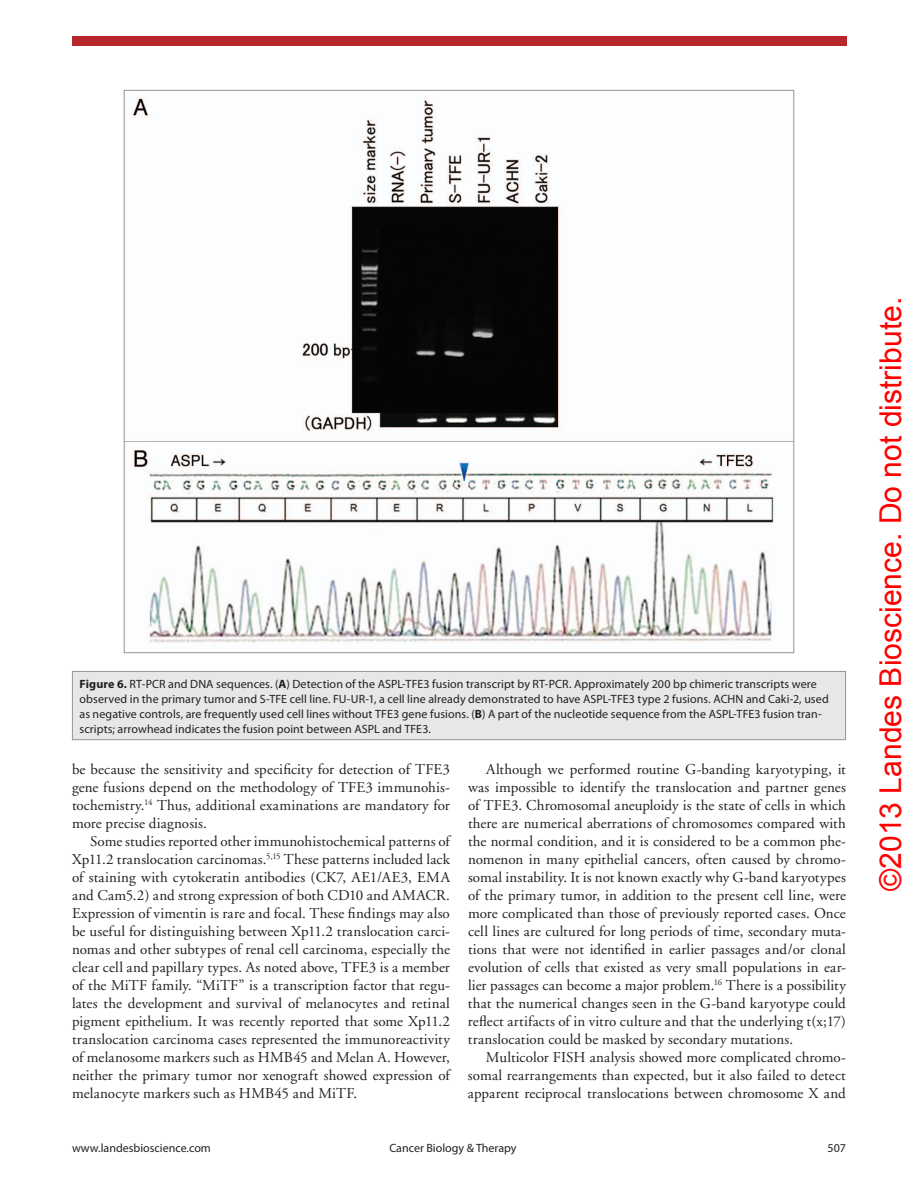
<style>
.page{position:relative;width:918px;height:1188px;background:#fff}
.page>*{position:absolute;margin:0;border:0;box-sizing:border-box;transform-origin:0 0}
.t1{font:30.15px "Arial";color:#f00}
.t2{font:15px/18px "Adobe Garamond";letter-spacing:.005em;color:#231f20;text-align:justify}
.t3{font:12px/15px "Myriad Pro";letter-spacing:.005em;color:#231f20}
.s1{font-weight:700}
</style>
<div class="page">
<div style="left:72px;top:36px;width:774px;height:10px;background:#b7262b"></div>
<img style="left:126px;top:98px;width:666px;height:545px">
<div style="left:72px;top:671px;width:774px;height:69px;background:#e6e7e9"></div>
<div style="left:72px;top:671px;width:774px;height:69px;border:1px solid #939598"></div>
<p class="t3" style="left:79px;top:676px;width:751px"><span class="s1">Figure 6.</span> RT-PCR and DNA sequences. (<span class="s1">A</span>) Detection of the ASPL-TFE3 fusion transcript by RT-PCR. Approximately 200 bp chimeric transcripts were observed in the primary tumor and S-TFE cell line. FU-UR-1, a cell line already demonstrated to have ASPL-TFE3 type 2 fusions. ACHN and Caki-2, used as negative controls, are frequently used cell lines without TFE3 gene fusions. (<span class="s1">B</span>) A part of the nucleotide sequence from the ASPL-TFE3 fusion tran&shy;scripts; arrowhead indicates the fusion point between ASPL and TFE3.</p>
<p class="t2" style="left:72px;top:761px;width:379px">be because the sensitivity and specificity for detection of TFE3 gene fusions depend on the methodology of TFE3 immunohis&shy;tochemistry.<sup>14</sup> Thus, additional examinations are mandatory for more precise diagnosis.</p>
<p class="t2" style="left:72px;top:833px;width:380px;text-indent:18px">Some studies reported other immunohistochemical patterns of Xp11.2 translocation carcinomas.<sup>5,15</sup> These patterns included lack of staining with cytokeratin antibodies (CK7, AE1/AE3, EMA and Cam5.2) and strong expression of both CD10 and AMACR.<br>Expression of vimentin is rare and focal. These findings may also be useful for distinguishing between Xp11.2 translocation carci&shy;nomas and other subtypes of renal cell carcinoma, especially the clear cell and papillary types. As noted above, TFE3 is a member of the MiTF family. “MiTF” is a transcription factor that regu&shy;lates the development and survival of melanocytes and retinal pigment epithelium. It was recently reported that some Xp11.2 translocation carcinoma cases represented the immunoreactivity of melanosome markers such as HMB45 and Melan A. However, neither the primary tumor nor xenograft showed expression of melanocyte markers such as HMB45 and MiTF.</p>
<p class="t2" style="left:468px;top:761px;width:379px;text-indent:18px">Although we performed routine G-banding karyotyping, it was impossible to identify the translocation and partner genes of TFE3. Chromosomal aneuploidy is the state of cells in which there are numerical aberrations of chromosomes compared with the normal condition, and it is considered to be a common phe&shy;nomenon in many epithelial cancers, often caused by chromo&shy;somal instability. It is not known exactly why G-band karyotypes of the primary tumor, in addition to the present cell line, were more complicated than those of previously reported cases. Once cell lines are cultured for long periods of time, secondary muta&shy;tions that were not identified in earlier passages and/or clonal evolution of cells that existed as very small populations in ear&shy;lier passages can become a major problem.<sup>16</sup> There is a possibility that the numerical changes seen in the G-band karyotype could reflect artifacts of in vitro culture and that the underlying t(x;17) translocation could be masked by secondary mutations.</p>
<p class="t2" style="left:468px;top:1049px;width:379px;text-indent:18px">Multicolor FISH analysis showed more complicated chromo&shy;somal rearrangements than expected, but it also failed to detect apparent reciprocal translocations between chromosome X and</p>
<p class="t3" style="left:72px;top:1140px;width:140px">www.landesbioscience.com</p>
<p class="t3" style="left:389px;top:1140px;width:129px">Cancer Biology &amp; Therapy</p>
<p class="t3" style="left:828px;top:1140px;width:20px">507</p>
<h1 class="t1" style="left:871px;top:891px;width:595px;rotate:-90deg">©2013 Landes Bioscience. Do not distribute.</h1>
</div>
